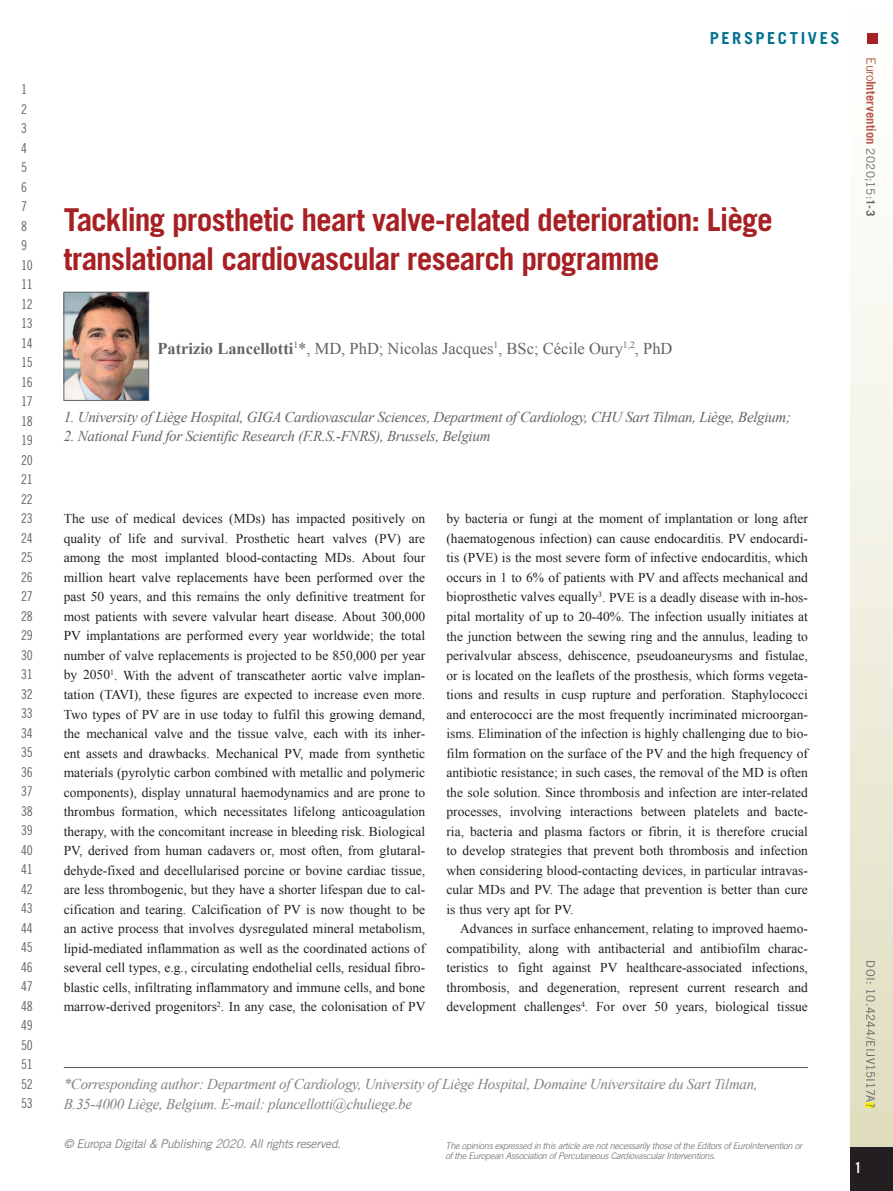
<style>
.page{position:relative;width:893px;height:1191px;background:#fff}
.page>*{position:absolute;margin:0;border:0;box-sizing:border-box;transform-origin:0 0}
.t1{font:700 31.5px/39px "Trade Gothic LT Std";letter-spacing:-.03em;color:#a72023}
.t2{font:16.5px "Times New Roman";color:#636366}
.t3{font:700 16.5px "Trade Gothic LT Std";letter-spacing:.155em;color:#00718e}
.t4{font:italic 15px "Times New Roman";letter-spacing:-.02em;color:#636366}
.t5{font:italic 15px/19.5px "Times New Roman";letter-spacing:-.02em;color:#808285}
.t6{font:15px "Trade Gothic LT Std Bd Cn 20";color:#fff}
.t7{font:13.5px/19.5px "Times New Roman";color:#231f20;text-align:justify}
.t8{font:13.5px/19.5px "Trade Gothic LT Std Cn 18";letter-spacing:-.02em;color:#636366}
.t9{font:700 12.75px "Trade Gothic LT Std";letter-spacing:.005em;color:#b85744}
.t10{font:italic 12px "Trade Gothic LT Std";letter-spacing:-.03em;color:#808285}
.t11{font:11.7px "Trade Gothic LT Std";letter-spacing:.015em;color:#636366}
.t12{font:italic 300 9px/10.5px "Trade Gothic LT Std";letter-spacing:-.02em;color:#636366}
.s1{font-weight:400}
.s2{font-weight:400;font-size:11.7px;color:#636366}
.s3{font-size:11.7px;color:#636366}
.s4{font-weight:700}
</style>
<div class="page">
<div style="left:850px;top:0;width:43px;height:1191px;background:linear-gradient(to bottom,#fff,#dfdcbd)"></div>
<div style="left:850px;top:1147px;width:43px;height:44px;background:#231f20"></div>
<div style="left:867px;top:34px;width:11px;height:10px;background:#a72023"></div>
<div style="left:865px;top:1102px;width:9px;height:5px;background:#fff101"></div>
<hr style="left:64px;top:1067px;width:744px;height:1px;background:#57585a">
<img style="left:66px;top:294px;width:81px;height:104px">
<div style="left:64px;top:292px;width:85px;height:108px;border:1px solid #636366"></div>
<p class="t8" style="left:21px;top:80px;width:13px">1<br>2<br>3<br>4<br>5<br>6<br>7<br>8<br>9<br>10<br>11<br>12<br>13<br>14<br>15<br>16<br>17<br>18<br>19<br>20<br>21<br>22<br>23<br>24<br>25<br>26<br>27<br>28<br>29<br>30<br>31<br>32<br>33<br>34<br>35<br>36<br>37<br>38<br>39<br>40<br>41<br>42<br>43<br>44<br>45<br>46<br>47<br>48<br>49<br>50<br>51<br>52<br>53</p>
<p class="t3" style="left:710px;top:28px;width:131px">PERSPECTIVES</p>
<h1 class="t1" style="left:64px;top:200px;width:711px">Tackling prosthetic heart valve-related deterioration: Liège translational cardiovascular research programme</h1>
<p class="t9" style="left:879px;top:57px;width:160px;rotate:90deg"><span class="s1">Euro</span>Intervention <span class="s2">2020;15:</span><span class="s3">1-3</span></p>
<p class="t2" style="left:157px;top:339px;width:517px"><span class="s4">Patrizio Lancellotti</span><sup>1</sup>*, MD, PhD; Nicolas Jacques<sup>1</sup>, BSc; Cécile Oury<sup>1,2</sup>, PhD</p>
<p class="t4" style="left:64px;top:408px;width:729px">1. University of Liège Hospital, GIGA Cardiovascular Sciences, Department of Cardiology, CHU Sart Tilman, Liège, Belgium;</p>
<p class="t4" style="left:64px;top:428px;width:428px">2. National Fund for Scientific Research (F.R.S.-FNRS), Brussels, Belgium</p>
<p class="t7" style="left:64px;top:509px;width:363px">The use of medical devices (MDs) has impacted positively on quality of life and survival. Prosthetic heart valves (PV) are among the most implanted blood-contacting MDs. About four million heart valve replacements have been performed over the past 50 years, and this remains the only definitive treatment for most patients with severe valvular heart disease. About 300,000<br>PV implantations are performed every year worldwide; the total number of valve replacements is projected to be 850,000 per year by 2050<sup>1</sup>. With the advent of transcatheter aortic valve implan&shy;tation (TAVI), these figures are expected to increase even more.<br>Two types of PV are in use today to fulfil this growing demand, the mechanical valve and the tissue valve, each with its inher&shy;ent assets and drawbacks. Mechanical PV, made from synthetic materials (pyrolytic carbon combined with metallic and polymeric components), display unnatural haemodynamics and are prone to thrombus formation, which necessitates lifelong anticoagulation therapy, with the concomitant increase in bleeding risk. Biological PV, derived from human cadavers or, most often, from glutaral&shy;dehyde-fixed and decellularised porcine or bovine cardiac tissue, are less thrombogenic, but they have a shorter lifespan due to cal&shy;cification and tearing. Calcification of PV is now thought to be an active process that involves dysregulated mineral metabolism, lipid-mediated inflammation as well as the coordinated actions of several cell types, e.g., circulating endothelial cells, residual fibro&shy;blastic cells, infiltrating inflammatory and immune cells, and bone marrow-derived progenitors<sup>2</sup>. In any case, the colonisation of PV</p>
<p class="t7" style="left:446px;top:509px;width:363px">by bacteria or fungi at the moment of implantation or long after (haematogenous infection) can cause endocarditis. PV endocardi&shy;tis (PVE) is the most severe form of infective endocarditis, which occurs in 1 to 6% of patients with PV and affects mechanical and bioprosthetic valves equally<sup>3</sup>. PVE is a deadly disease with in-hos&shy;pital mortality of up to 20-40%. The infection usually initiates at the junction between the sewing ring and the annulus, leading to perivalvular abscess, dehiscence, pseudoaneurysms and fistulae, or is located on the leaflets of the prosthesis, which forms vegeta&shy;tions and results in cusp rupture and perforation. Staphylococci and enterococci are the most frequently incriminated microorgan&shy;isms. Elimination of the infection is highly challenging due to bio&shy;film formation on the surface of the PV and the high frequency of antibiotic resistance; in such cases, the removal of the MD is often the sole solution. Since thrombosis and infection are inter-related processes, involving interactions between platelets and bacte&shy;ria, bacteria and plasma factors or fibrin, it is therefore crucial to develop strategies that prevent both thrombosis and infection when considering blood-contacting devices, in particular intravas&shy;cular MDs and PV. The adage that prevention is better than cure is thus very apt for PV.</p>
<p class="t7" style="left:446px;top:918px;width:363px;text-indent:14px">Advances in surface enhancement, relating to improved haemo&shy;compatibility, along with antibacterial and antibiofilm charac&shy;teristics to fight against PV healthcare-associated infections, thrombosis, and degeneration, represent current research and development challenges<sup>4</sup>. For over 50 years, biological tissue</p>
<p class="t5" style="left:64px;top:1074px;width:695px">*Corresponding author: Department of Cardiology, University of Liège Hospital, Domaine Universitaire du Sart Tilman,<br>B.35-4000 Liège, Belgium. E-mail: plancellotti@chuliege.be</p>
<p class="t10" style="left:64px;top:1137px;width:279px">© Europa Digital &amp; Publishing 2020. All rights reserved.</p>
<p class="t12" style="left:446px;top:1140px;width:358px">The opinions expressed in this article are not necessarily those of the Editors of EuroIntervention or of the European Association of Percutaneous Cardiovascular Interventions.</p>
<p class="t11" style="left:878px;top:960px;width:149px;rotate:90deg">DOI: 10.4244/EIJV15I17A?</p>
<p class="t6" style="left:855px;top:1158px;width:8px">1</p>
</div>
